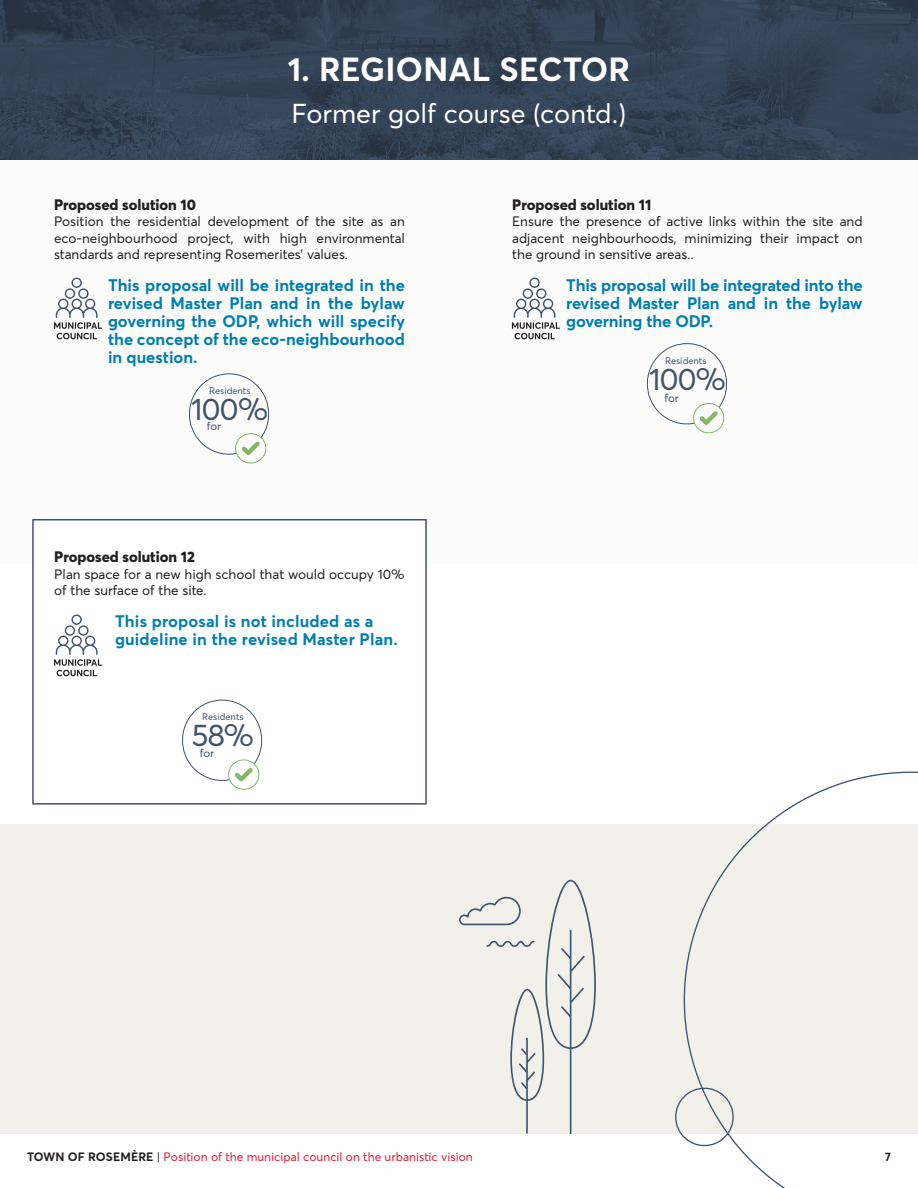
<style>
.page{position:relative;width:918px;height:1188px;background:#fff}
.page>*{position:absolute;margin:0;border:0;box-sizing:border-box;transform-origin:0 0}
.t1{font:700 33px "Averta";letter-spacing:.01em;color:#fff}
.t2{font:30.75px "Averta";letter-spacing:-.04em;color:#41546b}
.t3{font:27px "Averta";color:#fff}
.t4{font:700 16.5px/18px "Averta";color:#007eae;text-align:justify}
.t5{font:800 15px "Averta";color:#231f20}
.t6{font:13.5px/16.5px "Averta";color:#231f20;text-align:justify}
.t7{font:12px "Averta";color:#de1d35}
.t8{font:700 12px "Averta";color:#231f20}
.t9{font:11.25px "Averta";letter-spacing:-.005em;color:#41546b}
.t10{font:9.3px "Averta";color:#41546b}
.s1{font-weight:700;color:#231f20}
.s2{color:#231f20}
</style>
<div class="page">
<img style="left:0;top:0;width:918px;height:160px">
<div style="left:0;top:160px;width:918px;height:404px;background:#fbfbfa"></div>
<div style="left:0;top:824px;width:918px;height:310px;background:#f2f0eb"></div>
<svg style="left:646px;top:343px;width:81px;height:91px"></svg>
<svg style="left:189px;top:373px;width:81px;height:91px"></svg>
<div style="left:32px;top:519px;width:395px;height:286px;background:#fff;border:2px solid #41546b"></div>
<svg style="left:182px;top:699px;width:81px;height:91px"></svg>
<svg style="left:459px;top:880px;width:137px;height:254px"></svg>
<svg style="left:683px;top:771px;width:235px;height:417px"></svg>
<svg style="left:675px;top:1084px;width:95px;height:104px"></svg>
<svg style="left:54px;top:278px;width:48px;height:61px"></svg>
<svg style="left:54px;top:615px;width:48px;height:61px"></svg>
<svg style="left:512px;top:278px;width:48px;height:61px"></svg>
<p class="t1" style="left:288px;top:48px;width:344px">1. REGIONAL SECTOR</p>
<p class="t3" style="left:292px;top:97px;width:336px">Former golf course (contd.)</p>
<p class="t5" style="left:54px;top:195px;width:144px">Proposed solution 10</p>
<p class="t6" style="left:54px;top:213px;width:353px">Position the residential development of the site as an eco-neighbourhood project, with high environmental standards and representing Rosemerites’ values.</p>
<p class="t4" style="left:108px;top:276px;width:299px">This proposal will be integrated in the revised Master Plan and in the bylaw governing the ODP, which will specify the concept of the eco-neighbourhood in question.</p>
<p class="t10" style="left:209px;top:385px;width:43px">Residents</p>
<p class="t2" style="left:191px;top:390px;width:79px">100%</p>
<p class="t9" style="left:207px;top:419px;width:16px">for</p>
<p class="t5" style="left:54px;top:547px;width:142px">Proposed solution 12</p>
<p class="t6" style="left:54px;top:566px;width:352px">Plan space for a new high school that would occupy 10% of the surface of the site.</p>
<p class="t4" style="left:115px;top:612px;width:284px">This proposal is not included as a guideline in the revised Master Plan.</p>
<p class="t10" style="left:202px;top:711px;width:43px">Residents</p>
<p class="t2" style="left:191px;top:716px;width:64px">58%</p>
<p class="t9" style="left:200px;top:746px;width:16px">for</p>
<p class="t5" style="left:512px;top:195px;width:141px">Proposed solution 11</p>
<p class="t6" style="left:512px;top:213px;width:352px">Ensure the presence of active links within the site and adjacent neighbourhoods, minimizing their impact on the ground in sensitive areas..</p>
<p class="t4" style="left:566px;top:276px;width:298px">This proposal will be integrated into the revised Master Plan and in the bylaw governing the ODP.</p>
<p class="t2" style="left:649px;top:360px;width:79px">100%</p>
<p class="t9" style="left:665px;top:391px;width:16px">for</p>
<p class="t10" style="left:665px;top:355px;width:43px">Residents</p>
<p class="t7" style="left:27px;top:1149px;width:447px"><span class="s1">TOWN OF ROSEMÈRE</span> <span class="s2">|</span> Position of the municipal council on the urbanistic vision</p>
<p class="t8" style="left:885px;top:1149px;width:7px">7</p>
</div>
